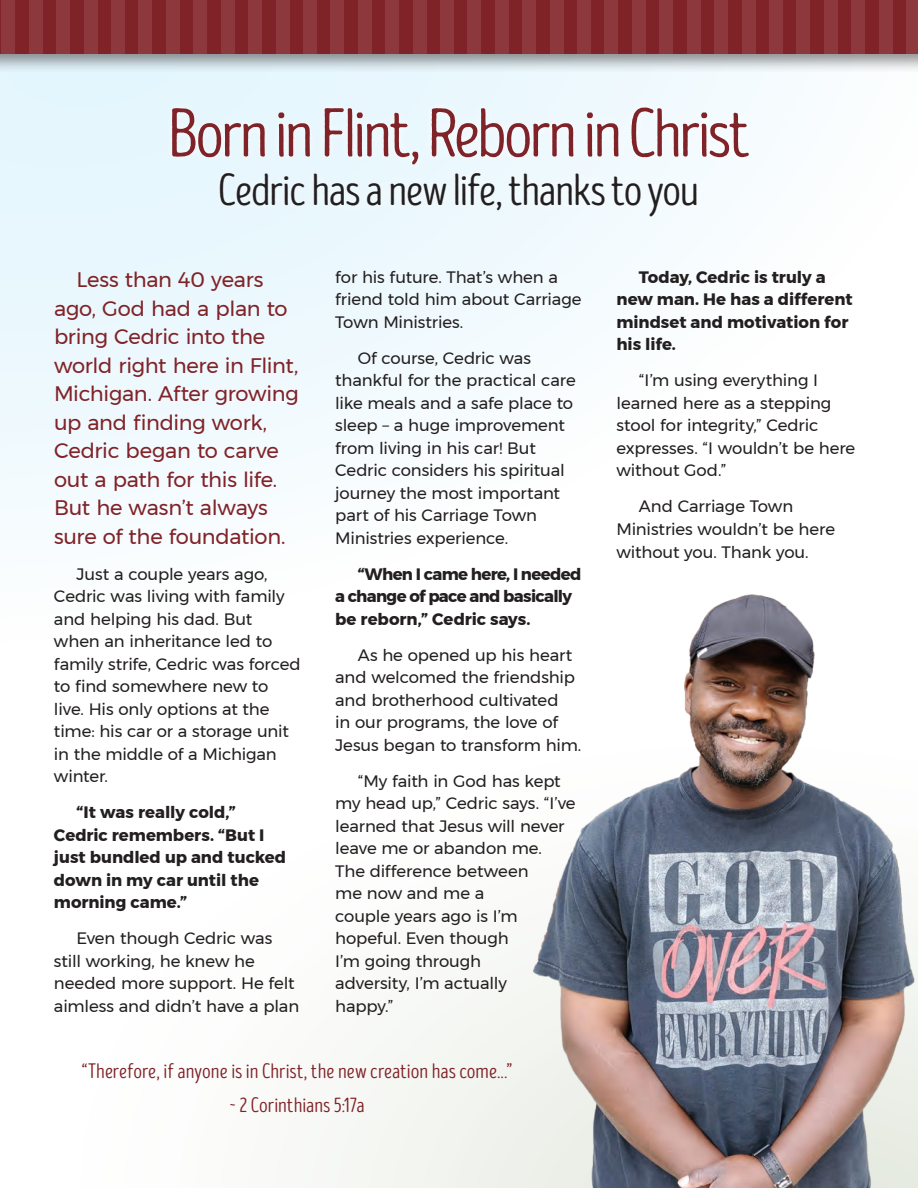
<style>
.page{position:relative;width:918px;height:1188px;background:#fff}
.page>*{position:absolute;margin:0;border:0;box-sizing:border-box;transform-origin:0 0}
.t1{font:69px "Intro Head R Base";letter-spacing:-.045em;color:#802328}
.t2{font:45px "Intro Head R Base";letter-spacing:-.03em;color:#231f20}
.t3{font:21px/28.5px "Montserrat";letter-spacing:-.015em;color:#802328}
.t4{font:21px/33.8px "Intro Head R Base";letter-spacing:-.005em;color:#802328;text-align:center}
.t5{font:16.5px/22.5px "Montserrat";letter-spacing:-.005em;color:#231f20}
.t6{font:700 16.5px/22.5px "Montserrat";letter-spacing:-.005em;color:#231f20}
.t7{font:700 16.5px/22.5px "Montserrat";letter-spacing:-.035em;color:#231f20}
</style>
<div class="page">
<div style="left:337px;top:998px;width:128px;height:190px;background:#f5f7f3"></div>
<svg style="left:0;top:74px;width:763px;height:435px;fill:#f1fafe"></svg>
<div style="left:162px;top:98px;width:596px;height:75px;background:#eef9fd"></div>
<div style="left:210px;top:164px;width:496px;height:61px;background:#eef9fd"></div>
<img style="left:465px;top:594px;width:442px;height:594px">
<svg style="left:907px;top:933px;width:11px;height:255px"></svg>
<div style="left:0;top:0;width:918px;height:74px;background:#231f20;opacity:.3"></div>
<div style="left:0;top:0;width:918px;height:54px;background:#802328"></div>
<div style="left:605px;top:0;width:13px;height:54px;background:#8c383d"></div>
<div style="left:303px;top:0;width:14px;height:54px;background:#8c383d"></div>
<div style="left:2px;top:0;width:13px;height:54px;background:#8c383d"></div>
<div style="left:714px;top:0;width:14px;height:54px;background:#8c383d"></div>
<div style="left:413px;top:0;width:13px;height:54px;background:#8c383d"></div>
<div style="left:111px;top:0;width:14px;height:54px;background:#8c383d"></div>
<div style="left:824px;top:0;width:14px;height:54px;background:#8c383d"></div>
<div style="left:522px;top:0;width:14px;height:54px;background:#8c383d"></div>
<div style="left:221px;top:0;width:13px;height:54px;background:#8c383d"></div>
<div style="left:660px;top:0;width:13px;height:54px;background:#8c383d"></div>
<div style="left:358px;top:0;width:14px;height:54px;background:#8c383d"></div>
<div style="left:56px;top:0;width:14px;height:54px;background:#8c383d"></div>
<div style="left:769px;top:0;width:14px;height:54px;background:#8c383d"></div>
<div style="left:468px;top:0;width:13px;height:54px;background:#8c383d"></div>
<div style="left:166px;top:0;width:14px;height:54px;background:#8c383d"></div>
<div style="left:879px;top:0;width:13px;height:54px;background:#8c383d"></div>
<div style="left:577px;top:0;width:14px;height:54px;background:#8c383d"></div>
<div style="left:276px;top:0;width:13px;height:54px;background:#8c383d"></div>
<div style="left:632px;top:0;width:14px;height:54px;background:#8c383d"></div>
<div style="left:331px;top:0;width:13px;height:54px;background:#8c383d"></div>
<div style="left:29px;top:0;width:14px;height:54px;background:#8c383d"></div>
<div style="left:742px;top:0;width:13px;height:54px;background:#8c383d"></div>
<div style="left:440px;top:0;width:14px;height:54px;background:#8c383d"></div>
<div style="left:139px;top:0;width:13px;height:54px;background:#8c383d"></div>
<div style="left:851px;top:0;width:14px;height:54px;background:#8c383d"></div>
<div style="left:550px;top:0;width:13px;height:54px;background:#8c383d"></div>
<div style="left:248px;top:0;width:14px;height:54px;background:#8c383d"></div>
<div style="left:687px;top:0;width:13px;height:54px;background:#8c383d"></div>
<div style="left:385px;top:0;width:14px;height:54px;background:#8c383d"></div>
<div style="left:84px;top:0;width:13px;height:54px;background:#8c383d"></div>
<div style="left:797px;top:0;width:13px;height:54px;background:#8c383d"></div>
<div style="left:495px;top:0;width:14px;height:54px;background:#8c383d"></div>
<div style="left:194px;top:0;width:13px;height:54px;background:#8c383d"></div>
<div style="left:906px;top:0;width:12px;height:54px;background:#8c383d"></div>
<h1 class="t1" style="left:168px;top:96px;width:584px">Born in Flint, Reborn in Christ</h1>
<h2 class="t2" style="left:218px;top:166px;width:482px">Cedric has a new life, thanks to you</h2>
<p class="t3" style="left:54px;top:265px;width:246px;text-indent:22px">Less than 40 years ago, God had a plan to bring Cedric into the world right here in Flint,<br>Michigan. After growing up and finding work,<br>Cedric began to carve out a path for this life.<br>But he wasn’t always sure of the foundation.</p>
<p class="t5" style="left:54px;top:562px;width:248px;text-indent:23px">Just a couple years ago,<br>Cedric was living with family and helping his dad. But when an inheritance led to family strife, Cedric was forced to find somewhere new to live. His only options at the time: his car or a storage unit in the middle of a Michigan winter.</p>
<p class="t6" style="left:54px;top:801px;width:234px;text-indent:23px">“It was really cold,”<br>Cedric remembers. “But I just bundled up and tucked down in my car until the morning came.”</p>
<p class="t5" style="left:54px;top:927px;width:247px;text-indent:23px">Even though Cedric was still working, he knew he needed more support. He felt aimless and didn’t have a plan</p>
<p class="t5" style="left:335px;top:265px;width:248px">for his future. That’s when a friend told him about Carriage<br>Town Ministries.</p>
<p class="t5" style="left:335px;top:347px;width:242px;text-indent:23px">Of course, Cedric was thankful for the practical care like meals and a safe place to sleep – a huge improvement from living in his car! But<br>Cedric considers his spiritual journey the most important part of his Carriage Town<br>Ministries experience.</p>
<p class="t7" style="left:335px;top:563px;width:248px;text-indent:23px">“When I came here, I needed a change of pace and basically be reborn,” Cedric says.</p>
<p class="t5" style="left:335px;top:644px;width:248px;text-indent:23px">As he opened up his heart and welcomed the friendship and brotherhood cultivated<br>in our programs, the love of<br>Jesus began to transform him.</p>
<p class="t5" style="left:335px;top:770px;width:242px;text-indent:23px">“My faith in God has kept my head up,” Cedric says. “I’ve learned that Jesus will never leave me or abandon me.<br>The difference between<br>me now and me a<br>couple years ago is I’m hopeful. Even though<br>I’m going through<br>adversity, I’m actually<br>happy.”</p>
<p class="t4" style="left:81px;top:1054px;width:433px">“Therefore, if anyone is in Christ, the new creation has come...” ~ 2 Corinthians 5:17a</p>
<p class="t6" style="left:616px;top:266px;width:238px;text-indent:23px">Today, Cedric is truly a new man. He has a different mindset and motivation for his life.</p>
<p class="t5" style="left:616px;top:369px;width:240px;text-indent:23px">“I’m using everything I learned here as a stepping stool for integrity,” Cedric expresses. “I wouldn’t be here without God.”</p>
<p class="t5" style="left:616px;top:495px;width:220px;text-indent:23px">And Carriage Town<br>Ministries wouldn’t be here without you. Thank you.</p>
</div>
